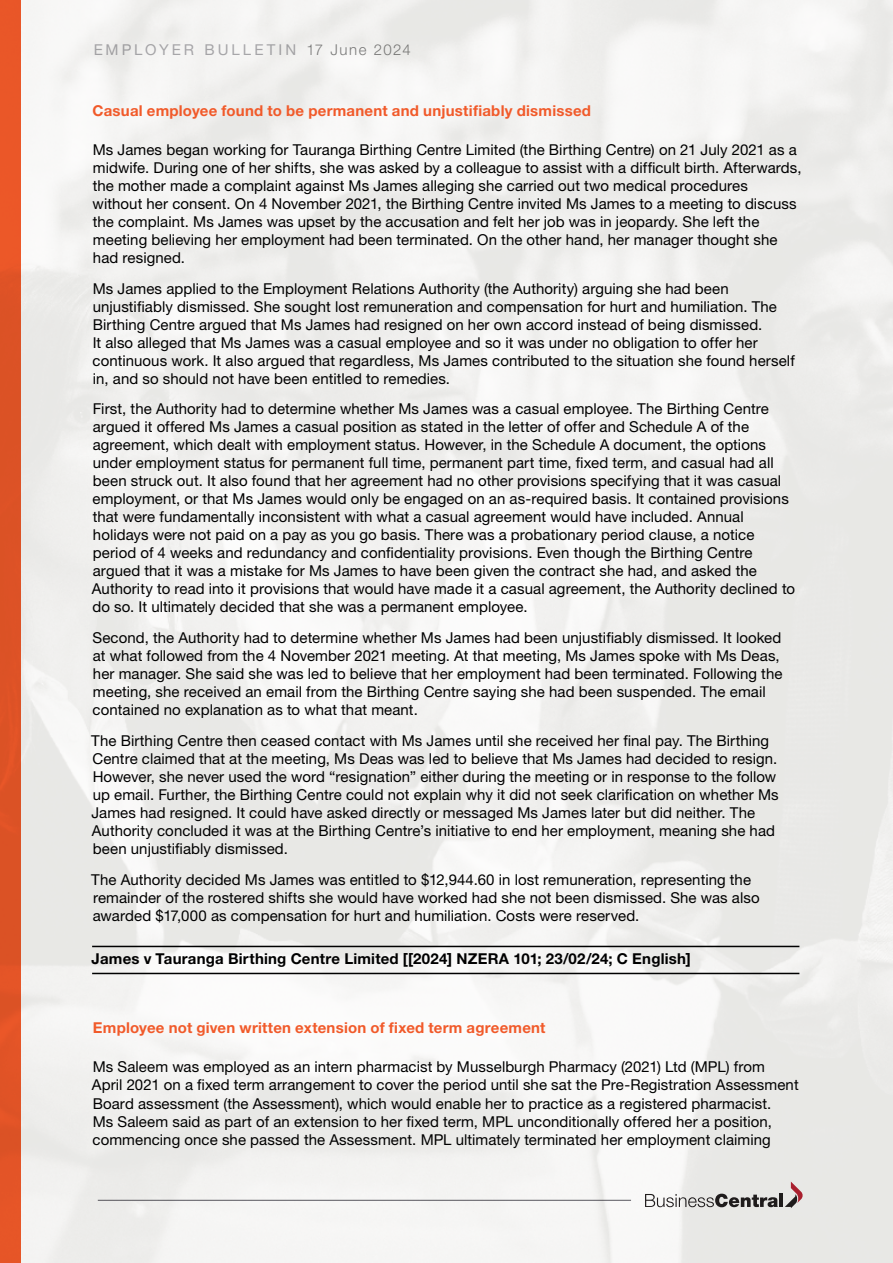
<style>
.page{position:relative;width:893px;height:1263px;background:#fff}
.page>*{position:absolute;margin:0;border:0;box-sizing:border-box;transform-origin:0 0}
.t1{font:15px/18px "Helvetica Neue LT Pro";letter-spacing:.005em;color:#000}
.t2{font:700 15px "Helvetica Neue LT Pro";letter-spacing:.015em;color:#f15a2a}
.t3{font:700 15px "Helvetica Neue LT Pro";letter-spacing:.015em;color:#000}
.t4{font:15px "Helvetica Neue LT Pro";letter-spacing:.2em;color:#5c5b63}
.s1{font-weight:300;color:#000}
</style>
<div class="page">
<img style="left:0;top:0;width:893px;height:1263px">
<hr style="left:92px;top:946px;width:707px;height:1px;background:#000">
<hr style="left:92px;top:973px;width:707px;height:1px;background:#000">
<p class="t4" style="left:94px;top:41px;width:319px">EMPLOYER BULLETIN <span class="s1">17 June 2024</span></p>
<p class="t2" style="left:93px;top:101px;width:500px">Casual employee found to be permanent and unjustifiably dismissed</p>
<p class="t1" style="left:93px;top:140px;width:710px">Ms James began working for Tauranga Birthing Centre Limited (the Birthing Centre) on 21 July 2021 as a midwife. During one of her shifts, she was asked by a colleague to assist with a difficult birth. Afterwards, the mother made a complaint against Ms James alleging she carried out two medical procedures<br>without her consent. On 4 November 2021, the Birthing Centre invited Ms James to a meeting to discuss the complaint. Ms James was upset by the accusation and felt her job was in jeopardy. She left the meeting believing her employment had been terminated. On the other hand, her manager thought she had resigned.</p>
<p class="t1" style="left:93px;top:279px;width:704px">Ms James applied to the Employment Relations Authority (the Authority) arguing she had been unjustifiably dismissed. She sought lost remuneration and compensation for hurt and humiliation. The Birthing Centre argued that Ms James had resigned on her own accord instead of being dismissed.<br>It also alleged that Ms James was a casual employee and so it was under no obligation to offer her continuous work. It also argued that regardless, Ms James contributed to the situation she found herself in, and so should not have been entitled to remedies.</p>
<p class="t1" style="left:92px;top:400px;width:705px">First, the Authority had to determine whether Ms James was a casual employee. The Birthing Centre argued it offered Ms James a casual position as stated in the letter of offer and Schedule A of the agreement, which dealt with employment status. However, in the Schedule A document, the options under employment status for permanent full time, permanent part time, fixed term, and casual had all been struck out. It also found that her agreement had no other provisions specifying that it was casual employment, or that Ms James would only be engaged on an as-required basis. It contained provisions that were fundamentally inconsistent with what a casual agreement would have included. Annual holidays were not paid on a pay as you go basis. There was a probationary period clause, a notice period of 4 weeks and redundancy and confidentiality provisions. Even though the Birthing Centre argued that it was a mistake for Ms James to have been given the contract she had, and asked the Authority to read into it provisions that would have made it a casual agreement, the Authority declined to do so. It ultimately decided that she was a permanent employee.</p>
<p class="t1" style="left:93px;top:629px;width:691px">Second, the Authority had to determine whether Ms James had been unjustifiably dismissed. It looked at what followed from the 4 November 2021 meeting. At that meeting, Ms James spoke with Ms Deas, her manager. She said she was led to believe that her employment had been terminated. Following the meeting, she received an email from the Birthing Centre saying she had been suspended. The email contained no explanation as to what that meant.</p>
<p class="t1" style="left:91px;top:731px;width:689px">The Birthing Centre then ceased contact with Ms James until she received her final pay. The Birthing Centre claimed that at the meeting, Ms Deas was led to believe that Ms James had decided to resign.<br>However, she never used the word “resignation” either during the meeting or in response to the follow up email. Further, the Birthing Centre could not explain why it did not seek clarification on whether Ms James had resigned. It could have asked directly or messaged Ms James later but did neither. The Authority concluded it was at the Birthing Centre’s initiative to end her employment, meaning she had been unjustifiably dismissed.</p>
<p class="t1" style="left:91px;top:870px;width:670px">The Authority decided Ms James was entitled to $12,944.60 in lost remuneration, representing the remainder of the rostered shifts she would have worked had she not been dismissed. She was also awarded $17,000 as compensation for hurt and humiliation. Costs were reserved.</p>
<p class="t3" style="left:92px;top:949px;width:601px">James v Tauranga Birthing Centre Limited [[2024] NZERA 101; 23/02/24; C English]</p>
<p class="t2" style="left:93px;top:1018px;width:454px">Employee not given written extension of fixed term agreement</p>
<p class="t1" style="left:92px;top:1058px;width:708px">Ms Saleem was employed as an intern pharmacist by Musselburgh Pharmacy (2021) Ltd (MPL) from<br>April 2021 on a fixed term arrangement to cover the period until she sat the Pre-Registration Assessment Board assessment (the Assessment), which would enable her to practice as a registered pharmacist.<br>Ms Saleem said as part of an extension to her fixed term, MPL unconditionally offered her a position, commencing once she passed the Assessment. MPL ultimately terminated her employment claiming</p>
</div>
